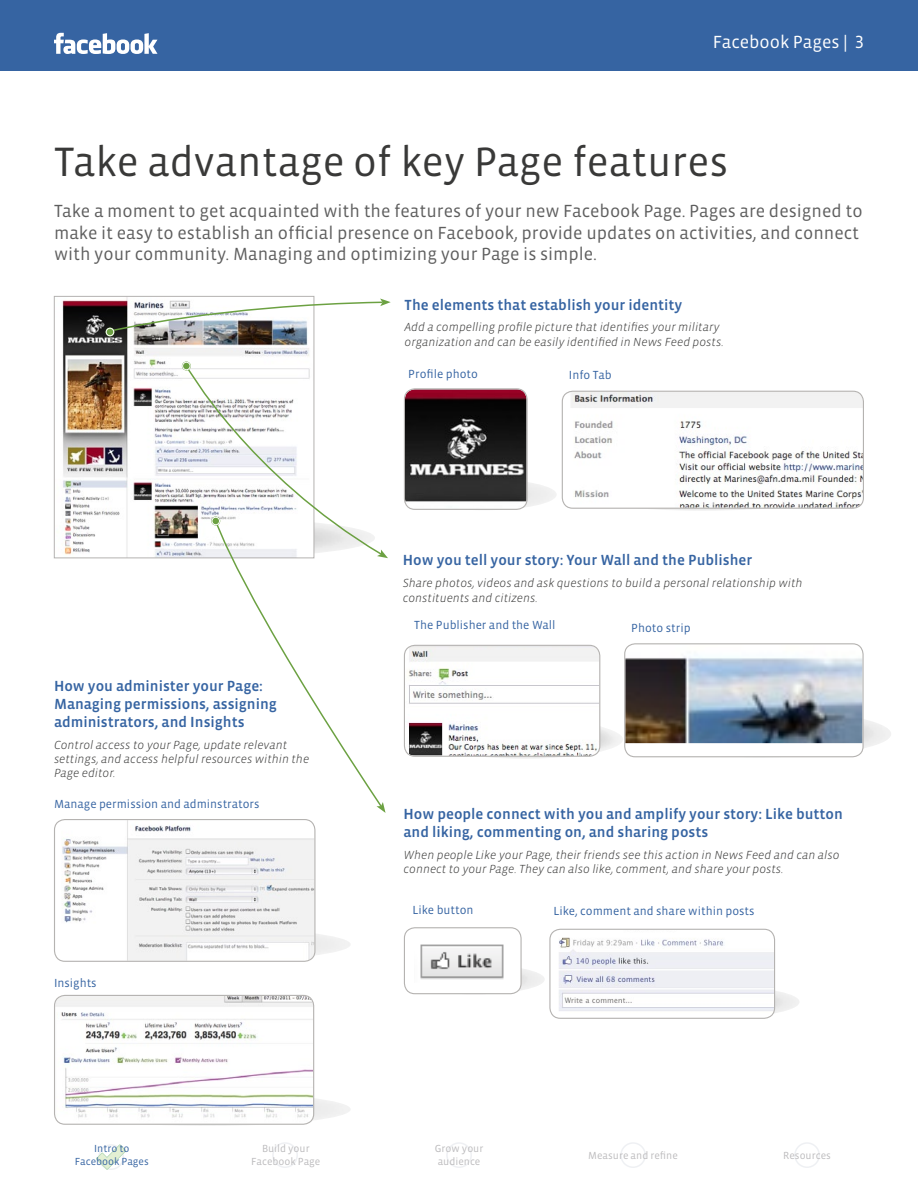
<style>
.page{position:relative;width:918px;height:1188px;background:#fff}
.page>*{position:absolute;margin:0;border:0;box-sizing:border-box;transform-origin:0 0}
.t1{font:42px "Vista Sans OT";color:#393938}
.t2{font:18px/21.6px "Vista Sans OT";color:#5e5e5e}
.t3{font:18px "Vista Sans OT";color:#fff}
.t4{font:500 15px/18px "Vista Sans OT";color:#3664a2}
.t5{font:italic 300 12px/14.4px "Vista Sans OT";color:#393938}
.t6{font:12px "Vista Sans OT";color:#3664a2}
.t7{font:10.5px/12.6px "Vista Sans OT";color:#bcbbbd}
.t8{font:10.5px/12.6px "Vista Sans OT";color:#3664a2;text-align:center}
</style>
<div class="page">
<div style="left:0;top:0;width:918px;height:71px;background:#3664a2"></div>
<svg style="left:54px;top:33px;width:103px;height:21px"></svg>
<div style="left:411px;top:479px;width:146px;height:31px;background:#efefef;border-radius:50%"></div>
<img style="left:406px;top:390px;width:120px;height:118px">
<div style="left:404px;top:388px;width:124px;height:122px;border:1px solid #b5b3b1;border-radius:10px"></div>
<svg style="left:659px;top:509px;width:86px;height:2px"></svg>
<img style="left:563px;top:392px;width:300px;height:115px">
<div style="left:562px;top:391px;width:302px;height:118px;border:1px solid #b5b3b1;border-radius:10px"></div>
<div style="left:634px;top:709px;width:257px;height:48px;background:#eee;border-radius:50%"></div>
<div style="left:625px;top:644px;width:238px;height:113px;background:#fff;border-radius:10px"></div>
<img style="left:626px;top:645px;width:236px;height:98px">
<div style="left:624px;top:643px;width:240px;height:114px;border:1px solid #b5b3b1;border-radius:10px"></div>
<svg style="left:425px;top:718px;width:198px;height:41px"></svg>
<svg style="left:405px;top:646px;width:194px;height:109px"></svg>
<div style="left:404px;top:645px;width:196px;height:112px;border:1px solid #b5b3b1;border-radius:10px"></div>
<div style="left:404px;top:964px;width:141px;height:30px;background:#eee;border-radius:50%"></div>
<div style="left:659px;top:987px;width:141px;height:30px;background:#eee;border-radius:50%"></div>
<img style="left:551px;top:930px;width:223px;height:87px">
<div style="left:549px;top:929px;width:226px;height:90px;border:1px solid #b5b3b1;border-radius:10px"></div>
<div style="left:404px;top:928px;width:117px;height:66px;background:#fff;border-radius:10px"></div>
<img style="left:420px;top:944px;width:84px;height:36px">
<div style="left:404px;top:927px;width:118px;height:67px;border:1px solid #b5b3b1;border-radius:10px"></div>
<img style="left:62px;top:298px;width:247px;height:258px">
<div style="left:54px;top:296px;width:260px;height:262px;border:1px solid #b4b2b1"></div>
<svg style="left:185px;top:364px;width:203px;height:194px"></svg>
<div style="left:182px;top:362px;width:9px;height:8px;background:#6ca142;border-radius:50%"></div>
<div style="left:182px;top:362px;width:8px;height:8px;border:1px solid #fff;border-radius:50%"></div>
<svg style="left:214px;top:520px;width:169px;height:287px"></svg>
<svg style="left:377px;top:802px;width:9px;height:11px"></svg>
<svg style="left:211px;top:517px;width:9px;height:9px"></svg>
<div style="left:212px;top:517px;width:8px;height:8px;border:1px solid #fff;border-radius:50%"></div>
<svg style="left:110px;top:299px;width:281px;height:33px"></svg>
<svg style="left:106px;top:327px;width:9px;height:9px"></svg>
<div style="left:106px;top:328px;width:8px;height:8px;border:1px solid #fff;border-radius:50%"></div>
<div style="left:64px;top:1093px;width:287px;height:33px;background:#f0f0f0;border-radius:50%"></div>
<div style="left:64px;top:928px;width:287px;height:33px;background:#f0f0f0;border-radius:50%"></div>
<img style="left:62px;top:820px;width:252px;height:141px">
<div style="left:54px;top:819px;width:261px;height:143px;border:1px solid #b5b3b1;border-radius:10px"></div>
<img style="left:55px;top:996px;width:258px;height:127px">
<div style="left:54px;top:995px;width:260px;height:130px;border:1px solid #b5b3b1;border-radius:10px"></div>
<div style="left:620px;top:1142px;width:26px;height:26px;border:2px solid #d6dae2;border-radius:50%"></div>
<div style="left:794px;top:1142px;width:26px;height:26px;border:2px solid #d6dae2;border-radius:50%"></div>
<div style="left:446px;top:1142px;width:26px;height:26px;border:2px solid #d6dae2;border-radius:50%"></div>
<div style="left:272px;top:1142px;width:26px;height:26px;border:2px solid #d6dae2;border-radius:50%"></div>
<svg style="left:96px;top:1144px;width:30px;height:26px"></svg>
<h2 class="t3" style="left:713px;top:32px;width:153px">Facebook Pages | 3</h2>
<h1 class="t1" style="left:54px;top:140px;width:676px">Take advantage of key Page features</h1>
<p class="t2" style="left:54px;top:201px;width:810px">Take a moment to get acquainted with the features of your new Facebook Page. Pages are designed to make it easy to establish an official presence on Facebook, provide updates on activities, and connect with your community. Managing and optimizing your Page is simple.</p>
<p class="t4" style="left:405px;top:296px;width:279px">The elements that establish your identity</p>
<p class="t5" style="left:405px;top:320px;width:321px">Add a compelling profile picture that identifies your military organization and can be easily identified in News Feed posts.</p>
<p class="t6" style="left:408px;top:367px;width:71px">Profile photo</p>
<p class="t6" style="left:569px;top:369px;width:44px">Info Tab</p>
<p class="t4" style="left:54px;top:677px;width:224px">How you administer your Page:<br>Managing permissions, assigning administrators, and Insights</p>
<p class="t5" style="left:54px;top:738px;width:257px">Control access to your Page, update relevant settings, and access helpful resources within the<br>Page editor.</p>
<p class="t6" style="left:54px;top:798px;width:207px">Manage permission and adminstrators</p>
<p class="t6" style="left:54px;top:977px;width:44px">Insights</p>
<p class="t8" style="left:75px;top:1143px;width:75px">Intro to<br>Facebook Pages</p>
<p class="t7" style="left:251px;top:1143px;width:71px;text-align:center">Build your<br>Facebook Page</p>
<p class="t4" style="left:403px;top:552px;width:351px">How you tell your story: Your Wall and the Publisher</p>
<p class="t5" style="left:403px;top:576px;width:401px">Share photos, videos and ask questions to build a personal relationship with constituents and citizens.</p>
<p class="t6" style="left:414px;top:619px;width:143px">The Publisher and the Wall</p>
<p class="t6" style="left:631px;top:622px;width:61px">Photo strip</p>
<p class="t4" style="left:404px;top:805px;width:441px">How people connect with you and amplify your story: Like button and liking, commenting on, and sharing posts</p>
<p class="t5" style="left:404px;top:848px;width:438px">When people Like your Page, their friends see this action in News Feed and can also connect to your Page. They can also like, comment, and share your posts.</p>
<p class="t6" style="left:412px;top:904px;width:63px">Like button</p>
<p class="t6" style="left:554px;top:905px;width:203px">Like, comment and share within posts</p>
<p class="t7" style="left:435px;top:1143px;width:50px">Grow your audience</p>
<p class="t7" style="left:588px;top:1149px;width:91px">Measure and refine</p>
<p class="t7" style="left:783px;top:1149px;width:49px">Resources</p>
</div>
